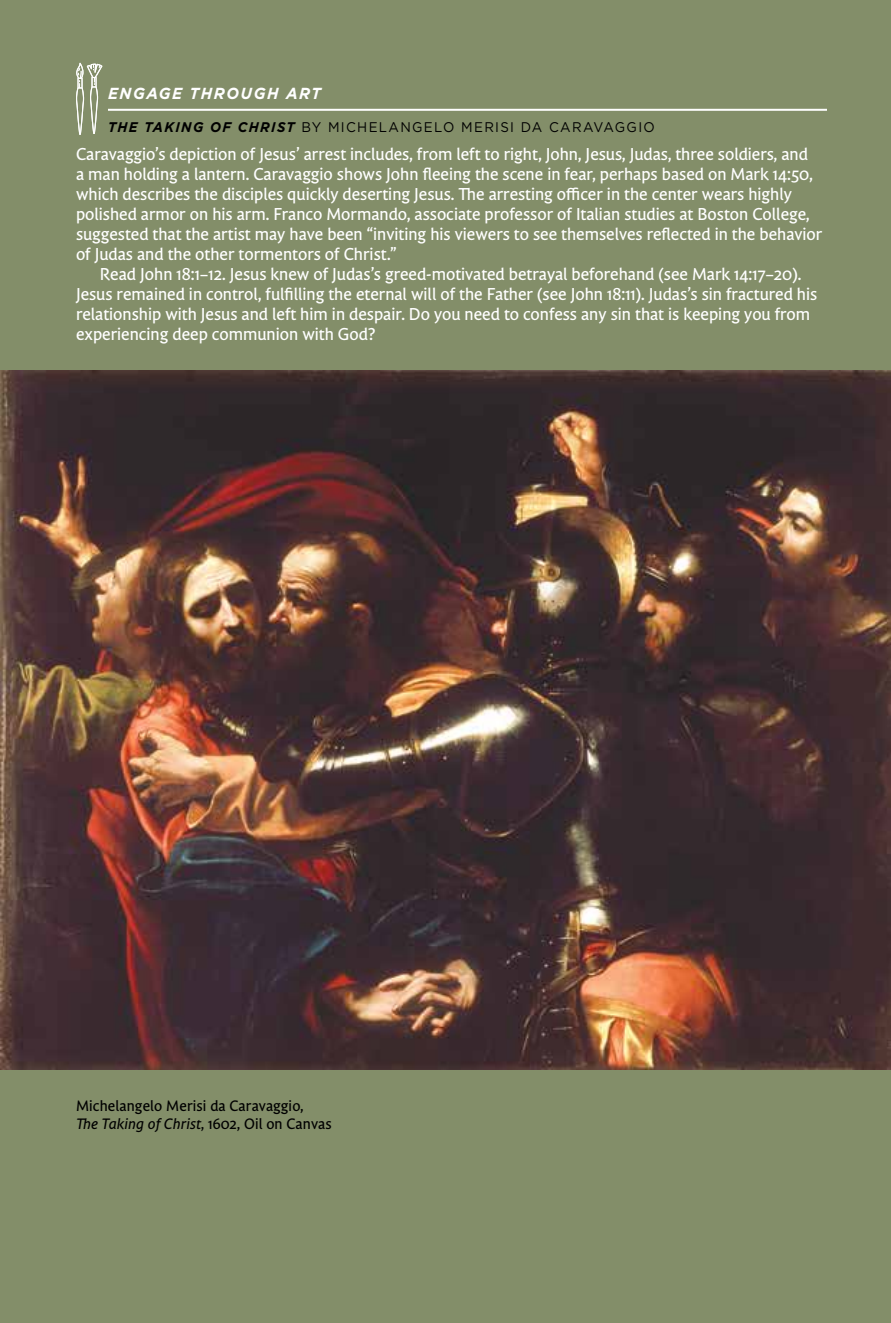
<style>
.page{position:relative;width:891px;height:1323px;background:#838e69}
.page>*{position:absolute;margin:0;border:0;box-sizing:border-box;transform-origin:0 0}
.t1{font:16.2px/20px "TNNET Sans";color:#fff}
.t2{font:italic 700 16px "Gotham";letter-spacing:.1em;color:#fff;scale:.95 1}
.t3{font:14.2px/18px "TNNET Sans";letter-spacing:.01em;color:#000}
.t4{font:14px "Gotham";letter-spacing:.1em;color:#000;scale:.95 1}
.s1{font-weight:700;font-style:italic}
.s2{font-style:italic}
</style>
<div class="page">
<img style="left:0;top:370px;width:891px;height:699px">
<hr style="left:108px;top:109px;width:719px;height:2px;background:#fff">
<svg style="left:76px;top:63px;width:26px;height:72px"></svg>
<p class="t2" style="left:108px;top:83px;width:226px">ENGAGE THROUGH ART</p>
<p class="t4" style="left:108px;top:118px;width:577px"><span class="s1">THE TAKING OF CHRIST</span> BY MICHELANGELO MERISI DA CARAVAGGIO</p>
<p class="t1" style="left:76px;top:143px;width:748px">Caravaggio’s depiction of Jesus’ arrest includes, from left to right, John, Jesus, Judas, three soldiers, and<br>a man holding a lantern. Caravaggio shows John fleeing the scene in fear, perhaps based on Mark 14:50, which describes the disciples quickly deserting Jesus. The arresting officer in the center wears highly polished armor on his arm. Franco Mormando, associate professor of Italian studies at Boston College, suggested that the artist may have been “inviting his viewers to see themselves reflected in the behavior of Judas and the other tormentors of Christ.”</p>
<p class="t1" style="left:76px;top:263px;width:743px;text-indent:24px">Read John 18:1–12. Jesus knew of Judas’s greed--motivated betrayal beforehand (see Mark 14:17–20).<br>Jesus remained in control, fulfilling the eternal will of the Father (see John 18:11). Judas’s sin fractured his relationship with Jesus and left him in despair. Do you need to confess any sin that is keeping you from experiencing deep communion with God?</p>
<p class="t3" style="left:76px;top:1097px;width:257px">Michelangelo Merisi da Caravaggio,<br><span class="s2">The Taking of Christ</span>, 1602, Oil on Canvas</p>
</div>
